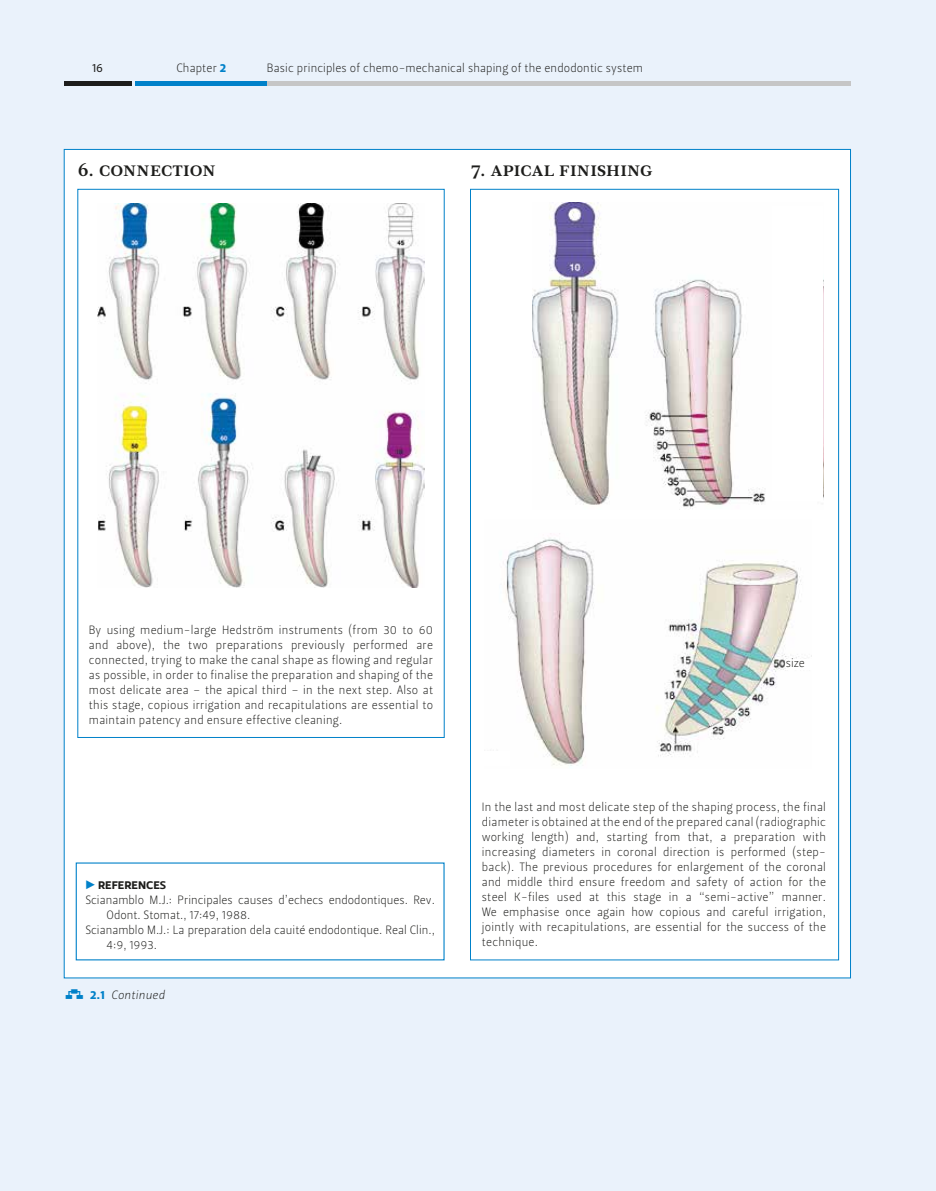
<style>
.page{position:relative;width:936px;height:1191px;background:#fff}
.page>*{position:absolute;margin:0;border:0;box-sizing:border-box;transform-origin:0 0}
.t1{font:19.5px "Leitura News Roman 3";color:#1d1d1b}
.t2{font:14.25px "Leitura Sans Grot 3";color:#1d1d1b}
.t3{font:12px/15px "Leitura Sans Grot 1";letter-spacing:.01em;color:#1d1d1b;text-align:justify}
.t4{font:12px "Leitura Sans Italic 1";letter-spacing:.02em;color:#1d1d1b}
.t5{font:12px "Leitura Sans Grot 2";color:#1d1d1b}
.s1{font-family:"Leitura Sans Grot 4";color:#0081c9}
.s2{font-family:"EDRA Simboli";font-size:17.1px;color:#0081c9}
.s3{font-family:"EDRA Simboli";color:#0081c9}
</style>
<div class="page">
<div style="left:0;top:0;width:935px;height:1191px;background:#eaf2fb"></div>
<hr style="left:64px;top:81px;width:67px;height:4px;background:#1d1d1b">
<hr style="left:136px;top:81px;width:131px;height:4px;background:#0081c9">
<hr style="left:267px;top:81px;width:583px;height:4px;background:#c6c6c6">
<div style="left:64px;top:149px;width:786px;height:829px;background:#fff"></div>
<div style="left:77px;top:189px;width:367px;height:549px;background:#fff;border:1px solid #0081c9"></div>
<div style="left:470px;top:189px;width:368px;height:771px;background:#fff;border:1px solid #0081c9"></div>
<img style="left:98px;top:203px;width:326px;height:384px">
<img style="left:504px;top:533px;width:297px;height:233px">
<div style="left:484px;top:751px;width:26px;height:15px;background:#fff"></div>
<img style="left:532px;top:203px;width:233px;height:306px">
<div style="left:785px;top:659px;width:26px;height:10px;background:#fff"></div>
<p class="t5" style="left:92px;top:61px;width:13px">16</p>
<p class="t3" style="left:176px;top:61px;width:51px">Chapter <span class="s1">2</span></p>
<p class="t3" style="left:267px;top:61px;width:377px">Basic principles of chemo-mechanical shaping of the endodontic system</p>
<h1 class="t1" style="left:77px;top:158px;width:46px">6. Connection</h1>
<h1 class="t1" style="left:470px;top:158px;width:44px">7. Apical</h1>
<h1 class="t1" style="left:559px;top:158px;width:11px">finishin</h1>
<h1 class="t1" style="left:640px;top:158px;width:14px">g</h1>
<p class="t3" style="left:89px;top:622px;width:346px">By using medium-large Hedström instruments (from 30 to 60 and above), the two preparations previously performed are connected, trying to make the canal shape as flowing and regular as possible, in order to finalise the preparation and shaping of the most delicate area – the apical third – in the next step. Also at this stage, copious irrigation and recapitulations are essential to maintain patency and ensure effective cleaning.</p>
<p class="t3" style="left:785px;top:656px;width:21px">size</p>
<p class="t2" style="left:85px;top:875px;width:21px"><span class="s2">&gt;</span>references</p>
<p class="t3" style="left:85px;top:892px;width:351px">Scianamblo M.J.: Principales causes d’echecs endodontiques. Rev.</p>
<p class="t3" style="left:107px;top:907px;width:145px">Odont. Stomat., 17:49, 1988.</p>
<p class="t3" style="left:85px;top:922px;width:351px">Scianamblo M.J.: La preparation dela cauité endodontique. Real Clin.,</p>
<p class="t3" style="left:107px;top:937px;width:52px">4:9, 1993.</p>
<p class="t4" style="left:65px;top:988px;width:101px"><span class="s3">£</span> <span class="s1">2.1</span> Continued</p>
<p class="t3" style="left:482px;top:800px;width:346px">In the last and most delicate step of the shaping process, the final diameter is obtained at the end of the prepared canal (radiographic working length) and, starting from that, a preparation with increasing diameters in coronal direction is performed (step&shy;back). The previous procedures for enlargement of the coronal and middle third ensure freedom and safety of action for the steel K-files used at this stage in a “semi-active” manner.<br>We emphasise once again how copious and careful irrigation, jointly with recapitulations, are essential for the success of the technique.</p>
</div>
